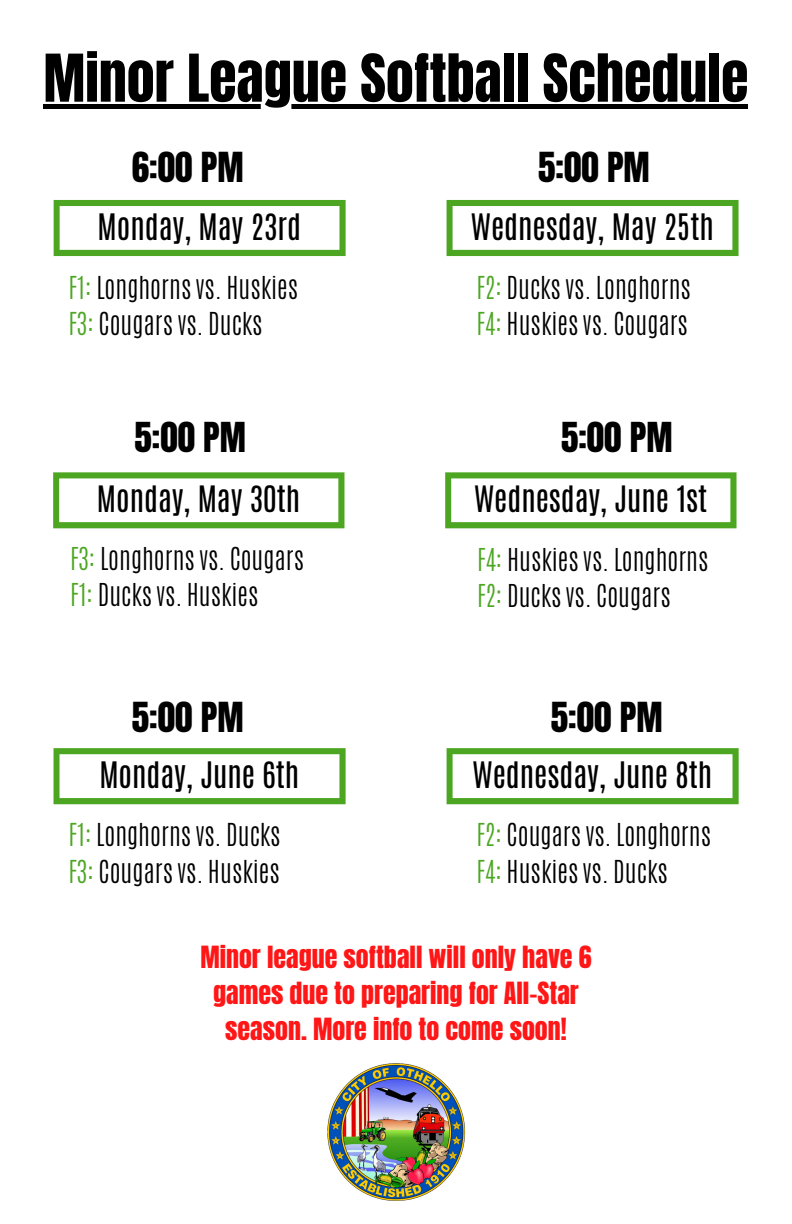
<style>
.page{position:relative;width:792px;height:1224px;background:#fff}
.page>*{position:absolute;margin:0;border:0;box-sizing:border-box;transform-origin:0 0}
.t1{font:56px "Anton";color:#000}
.t2{font:35.2px "Anton";color:#000}
.t3{font:30.4px "Antonio";color:#000}
.t4{font:300 26.4px "Antonio";color:#000}
.t5{font:26px/36px "Anton";color:#ff1616;text-align:center}
.s1{color:#4ca622}
</style>
<div class="page">
<svg style="left:445px;top:472px;width:292px;height:56px"></svg>
<svg style="left:53px;top:472px;width:291px;height:56px"></svg>
<svg style="left:447px;top:748px;width:292px;height:56px"></svg>
<svg style="left:54px;top:748px;width:292px;height:56px"></svg>
<img style="left:327px;top:1063px;width:139px;height:138px">
<hr style="left:44px;top:105px;width:704px;height:4px;background:#000">
<svg style="left:447px;top:200px;width:292px;height:56px"></svg>
<svg style="left:54px;top:200px;width:292px;height:56px"></svg>
<p class="t1" style="left:44px;top:38px;width:707px">Minor League Softball Schedule</p>
<p class="t2" style="left:132px;top:142px;width:113px">6:00 PM</p>
<p class="t3" style="left:98px;top:205px;width:205px">Monday, May 23rd</p>
<p class="t4" style="left:69px;top:269px;width:231px"><span class="s1">F1:</span> Longhorns vs. Huskies</p>
<p class="t4" style="left:69px;top:305px;width:196px"><span class="s1">F3:</span> Cougars vs. Ducks</p>
<p class="t2" style="left:538px;top:142px;width:113px">5:00 PM</p>
<p class="t3" style="left:471px;top:205px;width:245px">Wednesday, May 25th</p>
<p class="t4" style="left:477px;top:269px;width:216px"><span class="s1">F2:</span> Ducks vs. Longhorns</p>
<p class="t4" style="left:477px;top:305px;width:213px"><span class="s1">F4:</span> Huskies vs. Cougars</p>
<p class="t2" style="left:135px;top:412px;width:113px">5:00 PM</p>
<p class="t2" style="left:561px;top:412px;width:113px">5:00 PM</p>
<p class="t3" style="left:97px;top:478px;width:205px">Monday, May 30th</p>
<p class="t4" style="left:70px;top:540px;width:236px"><span class="s1">F3:</span> Longhorns vs. Cougars</p>
<p class="t4" style="left:70px;top:576px;width:190px"><span class="s1">F1:</span> Ducks vs. Huskies</p>
<p class="t3" style="left:474px;top:478px;width:235px">Wednesday, June 1st</p>
<p class="t4" style="left:477px;top:541px;width:233px"><span class="s1">F4:</span> Huskies vs. Longhorns</p>
<p class="t4" style="left:477px;top:577px;width:195px"><span class="s1">F2:</span> Ducks vs. Cougars</p>
<p class="t2" style="left:132px;top:692px;width:113px">5:00 PM</p>
<p class="t2" style="left:551px;top:692px;width:113px">5:00 PM</p>
<p class="t3" style="left:99px;top:754px;width:202px">Monday, June 6th</p>
<p class="t4" style="left:69px;top:816px;width:214px"><span class="s1">F1:</span> Longhorns vs. Ducks</p>
<p class="t4" style="left:69px;top:852px;width:213px"><span class="s1">F3:</span> Cougars vs. Huskies</p>
<p class="t3" style="left:472px;top:754px;width:241px">Wednesday, June 8th</p>
<p class="t4" style="left:477px;top:816px;width:236px"><span class="s1">F2:</span> Cougars vs. Longhorns</p>
<p class="t4" style="left:477px;top:852px;width:193px"><span class="s1">F4:</span> Huskies vs. Ducks</p>
<p class="t5" style="left:200px;top:939px;width:393px">Minor league softball will only have 6 games due to preparing for All-Star season. More info to come soon!</p>
</div>
